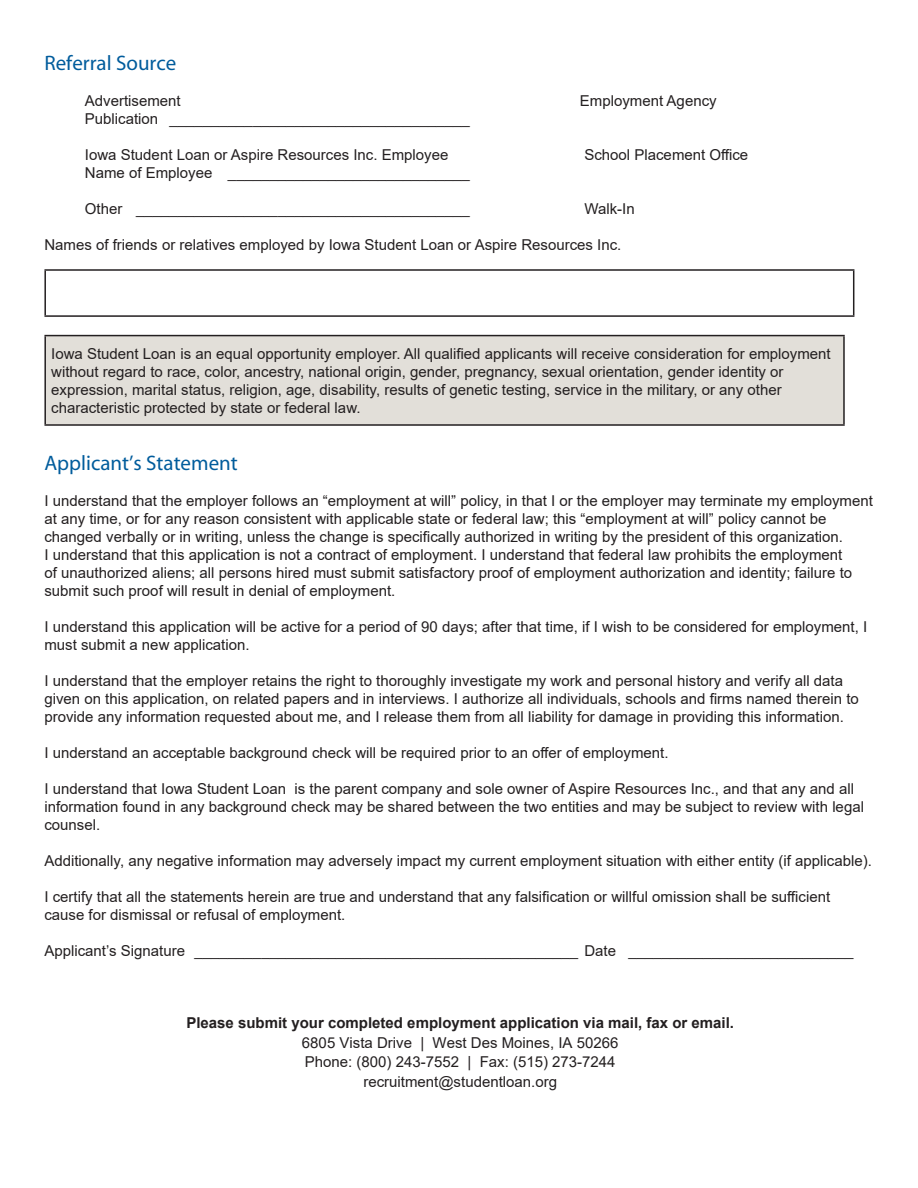
<style>
.page{position:relative;width:918px;height:1188px;background:#fff}
.page>*{position:absolute;margin:0;border:0;box-sizing:border-box;transform-origin:0 0}
.t1{font:21px "Myriad";color:#015c9c}
.t2{font:15px/18px "Arial";color:#231f20}
.t3{font:700 15px "Arial";color:#231f20}
</style>
<div class="page">
<hr style="left:44px;top:269px;width:810px;height:2px;background:#231f20">
<hr style="left:44px;top:271px;width:2px;height:44px;background:#231f20">
<hr style="left:853px;top:271px;width:1px;height:44px;background:#231f20">
<hr style="left:44px;top:315px;width:810px;height:2px;background:#231f20">
<div style="left:45px;top:336px;width:799px;height:89px;background:#e2dfd9"></div>
<hr style="left:44px;top:335px;width:801px;height:1px;background:#231f20">
<hr style="left:44px;top:336px;width:2px;height:88px;background:#231f20">
<hr style="left:843px;top:336px;width:2px;height:88px;background:#231f20">
<hr style="left:44px;top:424px;width:801px;height:2px;background:#231f20">
<p class="t1" style="left:44px;top:52px;width:133px">Referral Source</p>
<p class="t2" style="left:85px;top:91px;width:97px">Advertisement</p>
<p class="t2" style="left:580px;top:91px;width:138px">Employment Agency</p>
<p class="t2" style="left:85px;top:109px;width:386px">Publication ____________________________________</p>
<p class="t2" style="left:85px;top:145px;width:365px">Iowa Student Loan or Aspire Resources Inc. Employee</p>
<p class="t2" style="left:584px;top:145px;width:165px">School Placement Office</p>
<p class="t2" style="left:85px;top:163px;width:386px">Name of Employee _____________________________</p>
<p class="t2" style="left:85px;top:199px;width:386px">Other ________________________________________</p>
<p class="t2" style="left:584px;top:199px;width:52px">Walk-In</p>
<p class="t2" style="left:44px;top:235px;width:578px">Names of friends or relatives employed by Iowa Student Loan or Aspire Resources Inc.</p>
<p class="t2" style="left:51px;top:344px;width:781px">Iowa Student Loan is an equal opportunity employer. All qualified applicants will receive consideration for employment without regard to race, color, ancestry, national origin, gender, pregnancy, sexual orientation, gender identity or expression, marital status, religion, age, disability, results of genetic testing, service in the military, or any other characteristic protected by state or federal law.</p>
<p class="t1" style="left:44px;top:453px;width:195px">Applicant’s Statement</p>
<p class="t2" style="left:44px;top:492px;width:830px">I understand that the employer follows an “employment at will” policy, in that I or the employer may terminate my employment at any time, or for any reason consistent with applicable state or federal law; this “employment at will” policy cannot be changed verbally or in writing, unless the change is specifically authorized in writing by the president of this organization.<br>I understand that this application is not a contract of employment. I understand that federal law prohibits the employment<br>of unauthorized aliens; all persons hired must submit satisfactory proof of employment authorization and identity; failure to submit such proof will result in denial of employment.</p>
<p class="t2" style="left:44px;top:618px;width:824px">I understand this application will be active for a period of 90 days; after that time, if I wish to be considered for employment, I must submit a new application.</p>
<p class="t2" style="left:44px;top:672px;width:816px">I understand that the employer retains the right to thoroughly investigate my work and personal history and verify all data given on this application, on related papers and in interviews. I authorize all individuals, schools and firms named therein to provide any information requested about me, and I release them from all liability for damage in providing this information.</p>
<p class="t2" style="left:44px;top:744px;width:626px">I understand an acceptable background check will be required prior to an offer of employment.</p>
<p class="t2" style="left:44px;top:780px;width:821px">I understand that Iowa Student Loan is the parent company and sole owner of Aspire Resources Inc., and that any and all information found in any background check may be shared between the two entities and may be subject to review with legal counsel.</p>
<p class="t2" style="left:44px;top:852px;width:829px">Additionally, any negative information may adversely impact my current employment situation with either entity (if applicable).</p>
<p class="t2" style="left:44px;top:888px;width:787px">I certify that all the statements herein are true and understand that any falsification or willful omission shall be sufficient</p>
<p class="t2" style="left:44px;top:906px;width:302px">cause for dismissal or refusal of employment.</p>
<p class="t2" style="left:44px;top:942px;width:811px">Applicant’s Signature ______________________________________________ Date ___________________________</p>
<p class="t3" style="left:186px;top:1012px;width:549px">Please submit your completed employment application via mail, fax or email.</p>
<p class="t2" style="left:302px;top:1033px;width:318px">6805 Vista Drive | West Des Moines, IA 50266</p>
<p class="t2" style="left:305px;top:1053px;width:312px">Phone: (800) 243-7552 | Fax: (515) 273-7244</p>
<p class="t2" style="left:363px;top:1072px;width:195px">recruitment@studentloan.org</p>
</div>
